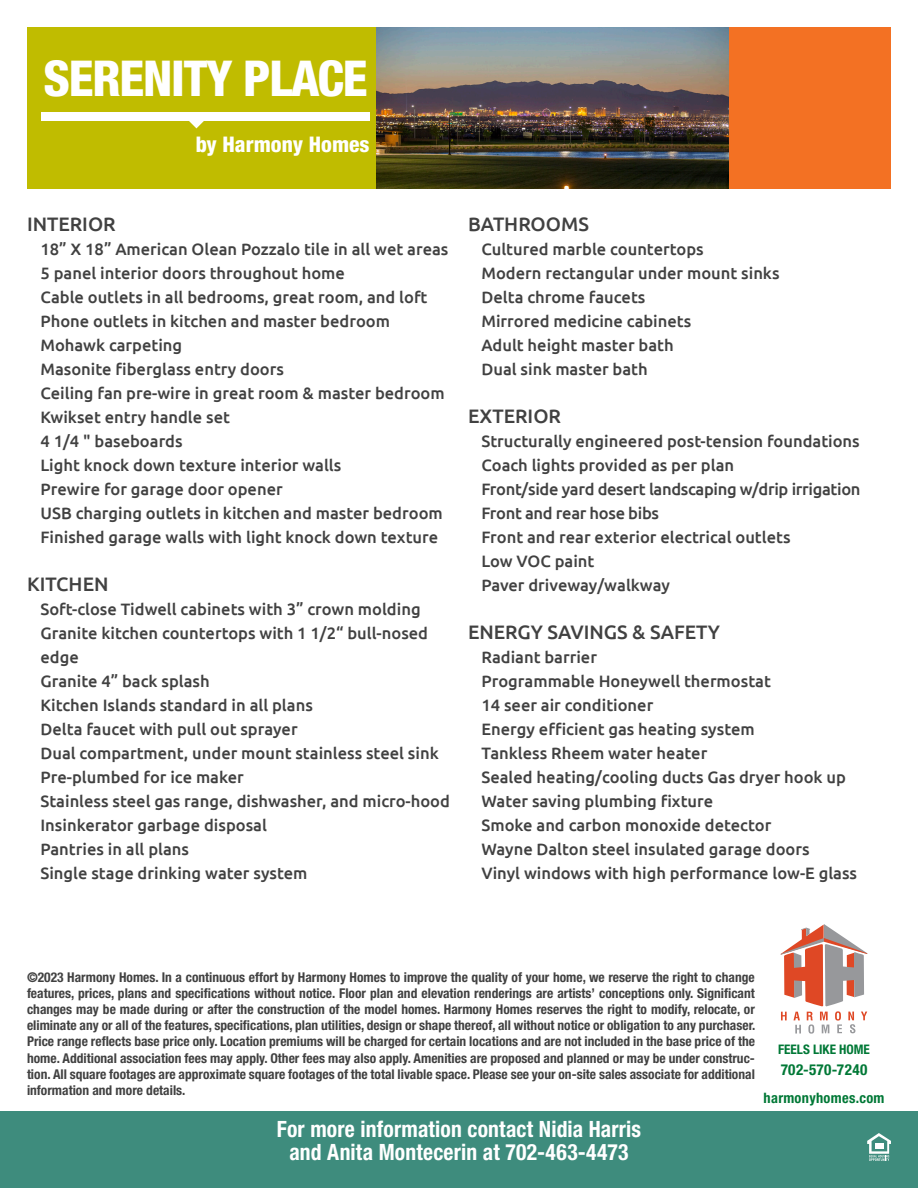
<style>
.page{position:relative;width:918px;height:1188px;background:#fff}
.page>*{position:absolute;margin:0;border:0;box-sizing:border-box;transform-origin:0 0}
.t1{font:800 condensed 49.5px "Helvetica Neue LT Std";letter-spacing:-.025em;color:#fff}
.t2{font:700 condensed 22.5px "Helvetica Neue LT Std";letter-spacing:.01em;color:#fff;scale:.96 1}
.t3{font:800 condensed 21.6px "Helvetica Neue LT Std";color:#fff}
.t4{font:500 19.5px "Ubuntu";color:#414141}
.t5{font:500 16.5px/24px "Ubuntu";color:#414141}
.t6{font:500 16.5px "Ubuntu";letter-spacing:-.02em;color:#414141}
.t7{font:700 condensed 15.15px "Helvetica Neue LT Std";letter-spacing:.025em;color:#007836}
.t8{font:700 condensed 14.4px "Helvetica Neue LT Std";letter-spacing:.02em;color:#007836}
.t9{font:700 condensed 13.5px/16.2px "Helvetica Neue LT Std";color:#414141;text-align:justify}
.t10{font:700 condensed 13.2px "Helvetica Neue LT Std";color:#007836}
</style>
<div class="page">
<div style="left:729px;top:27px;width:162px;height:162px;background:#f37123"></div>
<img style="left:376px;top:27px;width:353px;height:162px">
<div style="left:27px;top:27px;width:349px;height:162px;background:#c0bc00"></div>
<div style="left:41px;top:112px;width:329px;height:8px;background:#fff"></div>
<svg style="left:188px;top:120px;width:16px;height:8px"></svg>
<div style="left:0;top:1112px;width:918px;height:76px;background:#3e8c7d"></div>
<svg style="left:781px;top:924px;width:86px;height:110px"></svg>
<svg style="left:867px;top:1133px;width:24px;height:28px"></svg>
<p class="t1" style="left:43px;top:47px;width:325px">SERENITY PLACE</p>
<p class="t3" style="left:196px;top:131px;width:175px">by Harmony Homes</p>
<p class="t4" style="left:27px;top:212px;width:90px">INTERIOR</p>
<p class="t5" style="left:40px;top:237px;width:409px">18” X 18” American Olean Pozzalo tile in all wet areas</p>
<p class="t5" style="left:40px;top:261px;width:306px">5 panel interior doors throughout home</p>
<p class="t5" style="left:40px;top:285px;width:389px">Cable outlets in all bedrooms, great room, and loft</p>
<p class="t5" style="left:40px;top:309px;width:351px">Phone outlets in kitchen and master bedroom</p>
<p class="t5" style="left:40px;top:333px;width:143px">Mohawk carpeting</p>
<p class="t5" style="left:40px;top:357px;width:245px">Masonite fiberglass entry doors</p>
<p class="t5" style="left:40px;top:381px;width:406px">Ceiling fan pre-wire in great room &amp; master bedroom</p>
<p class="t5" style="left:40px;top:405px;width:191px">Kwikset entry handle set</p>
<p class="t5" style="left:40px;top:429px;width:144px">4 1/4 " baseboards</p>
<p class="t5" style="left:40px;top:453px;width:302px">Light knock down texture interior walls</p>
<p class="t5" style="left:40px;top:477px;width:244px">Prewire for garage door opener</p>
<p class="t5" style="left:40px;top:501px;width:404px">USB charging outlets in kitchen and master bedroom</p>
<p class="t5" style="left:40px;top:525px;width:399px">Finished garage walls with light knock down texture</p>
<p class="t4" style="left:27px;top:572px;width:83px">KITCHEN</p>
<p class="t5" style="left:40px;top:597px;width:382px">Soft-close Tidwell cabinets with 3” crown molding</p>
<p class="t5" style="left:40px;top:621px;width:389px">Granite kitchen countertops with 1 1/2“ bull-nosed edge</p>
<p class="t5" style="left:40px;top:669px;width:171px">Granite 4” back splash</p>
<p class="t5" style="left:40px;top:693px;width:274px">Kitchen Islands standard in all plans</p>
<p class="t5" style="left:40px;top:717px;width:259px">Delta faucet with pull out sprayer</p>
<p class="t5" style="left:40px;top:741px;width:400px">Dual compartment, under mount stainless steel sink</p>
<p class="t5" style="left:40px;top:765px;width:205px">Pre-plumbed for ice maker</p>
<p class="t5" style="left:40px;top:789px;width:411px">Stainless steel gas range, dishwasher, and micro-hood</p>
<p class="t5" style="left:40px;top:813px;width:228px">Insinkerator garbage disposal</p>
<p class="t5" style="left:40px;top:837px;width:150px">Pantries in all plans</p>
<p class="t5" style="left:40px;top:861px;width:269px">Single stage drinking water system</p>
<p class="t4" style="left:468px;top:212px;width:122px">BATHROOMS</p>
<p class="t5" style="left:482px;top:237px;width:224px">Cultured marble countertops</p>
<p class="t5" style="left:482px;top:261px;width:300px">Modern rectangular under mount sinks</p>
<p class="t5" style="left:482px;top:285px;width:165px">Delta chrome faucets</p>
<p class="t5" style="left:482px;top:309px;width:211px">Mirrored medicine cabinets</p>
<p class="t5" style="left:482px;top:333px;width:194px">Adult height master bath</p>
<p class="t5" style="left:482px;top:357px;width:168px">Dual sink master bath</p>
<p class="t4" style="left:468px;top:404px;width:95px">EXTERIOR</p>
<p class="t5" style="left:482px;top:429px;width:380px">Structurally engineered post-tension foundations</p>
<p class="t5" style="left:482px;top:453px;width:254px">Coach lights provided as per plan</p>
<p class="t6" style="left:482px;top:479px;width:381px">Front/side yard desert landscaping w/drip irrigation</p>
<p class="t6" style="left:482px;top:503px;width:179px">Front and rear hose bibs</p>
<p class="t5" style="left:482px;top:525px;width:311px">Front and rear exterior electrical outlets</p>
<p class="t5" style="left:482px;top:549px;width:115px">Low VOC paint</p>
<p class="t5" style="left:482px;top:573px;width:190px">Paver driveway/walkway</p>
<p class="t4" style="left:468px;top:620px;width:254px">ENERGY SAVINGS &amp; SAFETY</p>
<p class="t5" style="left:482px;top:645px;width:117px">Radiant barrier</p>
<p class="t5" style="left:482px;top:669px;width:291px">Programmable Honeywell thermostat</p>
<p class="t5" style="left:482px;top:693px;width:173px">14 seer air conditioner</p>
<p class="t5" style="left:482px;top:717px;width:275px">Energy efficient gas heating system</p>
<p class="t5" style="left:482px;top:741px;width:227px">Tankless Rheem water heater</p>
<p class="t5" style="left:482px;top:765px;width:366px">Sealed heating/cooling ducts Gas dryer hook up</p>
<p class="t5" style="left:482px;top:789px;width:233px">Water saving plumbing fixture</p>
<p class="t5" style="left:482px;top:813px;width:291px">Smoke and carbon monoxide detector</p>
<p class="t5" style="left:482px;top:837px;width:330px">Wayne Dalton steel insulated garage doors</p>
<p class="t5" style="left:482px;top:861px;width:377px">Vinyl windows with high performance low-E glass</p>
<p class="t9" style="left:27px;top:969px;width:730px">©2023 Harmony Homes. In a continuous effort by Harmony Homes to improve the quality of your home, we reserve the right to change features, prices, plans and specifications without notice. Floor plan and elevation renderings are artists’ conceptions only. Significant changes may be made during or after the construction of the model homes. Harmony Homes reserves the right to modify, relocate, or eliminate any or all of the features, specifications, plan utilities, design or shape thereof, all without notice or obligation to any purchaser.<br>Price range reflects base price only. Location premiums will be charged for certain locations and are not included in the base price of the home. Additional association fees may apply. Other fees may also apply. Amenities are proposed and planned or may be under construc&shy;tion. All square footages are approximate square footages of the total livable space. Please see your on-site sales associate for additional information and more details.</p>
<p class="t2" style="left:277px;top:1115px;width:381px">For more information contact Nidia Harris</p>
<p class="t2" style="left:289px;top:1138px;width:355px">and Anita Montecerin at 702-463-4473</p>
<p class="t10" style="left:778px;top:1041px;width:93px">FEELS LIKE HOME</p>
<p class="t7" style="left:781px;top:1061px;width:88px">702-570-7240</p>
<p class="t8" style="left:764px;top:1089px;width:122px">harmonyhomes.com</p>
</div>
